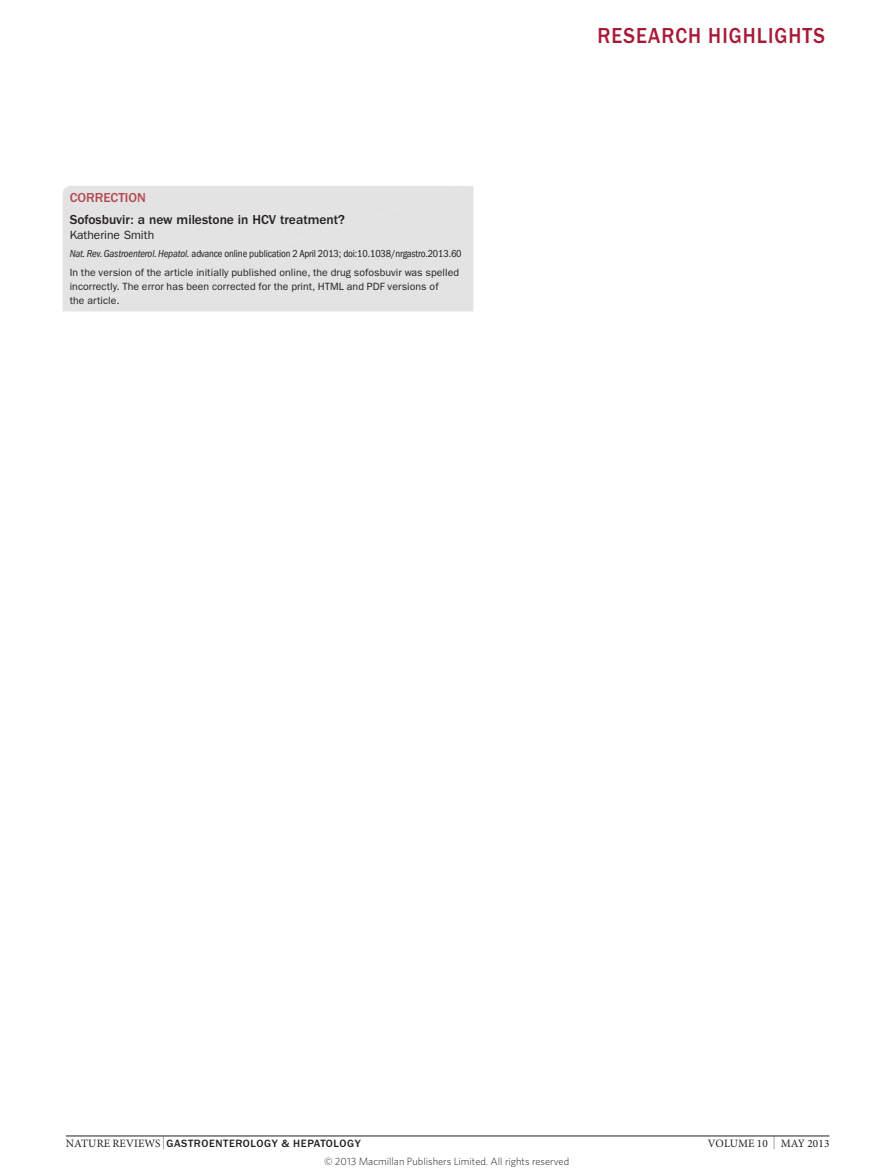
<style>
.page{position:relative;width:893px;height:1174px;background:#fff}
.page>*{position:absolute;margin:0;border:0;box-sizing:border-box;transform-origin:0 0}
.t1{font:500 22.5px "ITC Franklin Gothic Std";letter-spacing:.05em;color:#a71a37;scale:.9 1}
.Erratum_title{font:500 13.5px "ITC Franklin Gothic Std";color:#231f20}
.Strapline{font:500 13.5px "ITC Franklin Gothic Std";letter-spacing:-.005em;color:#b44a50}
.Erratum_authors{font:12px "ITC Franklin Gothic Std";color:#231f20}
.t2{font:11.25px "Minion Pro";letter-spacing:.01em;color:#231f20}
.t3{font:500 10.95px "ITC Franklin Gothic Std";letter-spacing:.05em;color:#231f20}
.Erratum_text{font:10.5px/14.2px "ITC Franklin Gothic Std";letter-spacing:.005em;color:#231f20}
.Erratum_reference{font:condensed 10.5px "ITC Franklin Gothic Std";letter-spacing:-.015em;color:#231f20}
.t4{font:300 10.5px "Whitney";color:#231f20}
.s1{font-style:italic}
.s2{font-family:"Minion Pro";font-weight:400;font-size:11.25px}
.s3{font-family:"Minion Pro";font-weight:400;font-size:12.9px}
.s4{font-size:12.9px}
</style>
<div class="page">
<hr style="left:66px;top:1135px;width:763px;height:1px;background:#231f20">
<div style="left:63px;top:186px;width:410px;height:125px;background:#e3e3e4"></div>
<p class="Strapline" style="left:70px;top:190px;width:78px">CORRECTION</p>
<p class="Erratum_title" style="left:70px;top:212px;width:277px">Sofosbuvir: a new milestone in HCV treatment?</p>
<p class="Erratum_authors" style="left:70px;top:228px;width:86px">Katherine Smith</p>
<p class="Erratum_reference" style="left:70px;top:248px;width:393px"><span class="s1">Nat. Rev. Gastroenterol. Hepatol.</span> advance online publication 2 April 2013; doi:10.1038/nrgastro.2013.60</p>
<p class="Erratum_text" style="left:70px;top:265px;width:391px">In the version of the article initially published online, the drug sofosbuvir was spelled incorrectly. The error has been corrected for the print, HTML and PDF versions of<br>the article.</p>
<h1 class="t1" style="left:598px;top:22px;width:254px">RESEARCH HIGHLIGHTS</h1>
<p class="t3" style="left:66px;top:1137px;width:296px"><span class="s2">NATURE REVIEWS</span> <span class="s3">|</span> GASTROENTEROLOGY &amp; HEPATOLOGY</p>
<p class="t2" style="left:708px;top:1136px;width:123px">VOLUME 10 <span class="s4">|</span> MAY 2013</p>
<p class="t4" style="left:324px;top:1154px;width:247px">© 2013 Macmillan Publishers Limited. All rights reserved</p>
</div>
